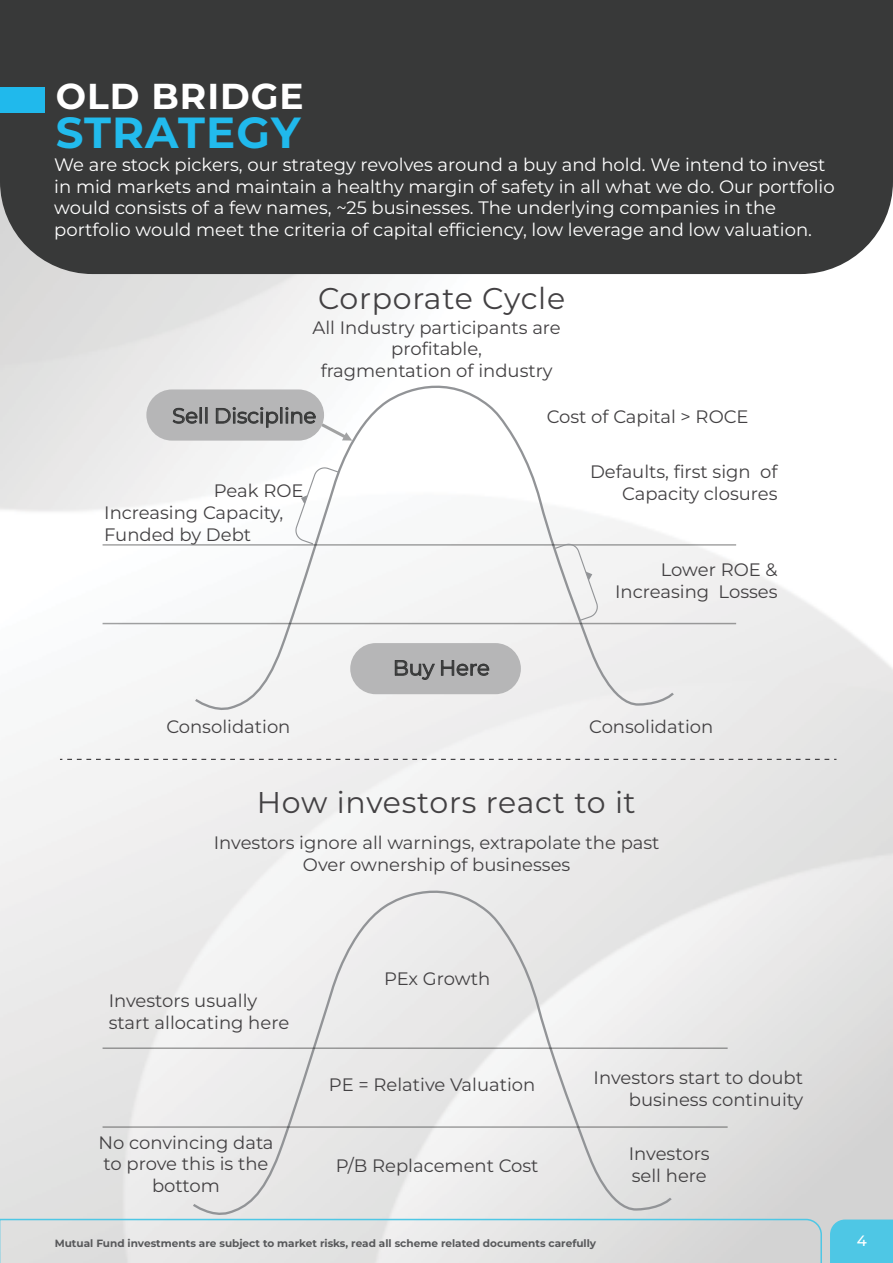
<style>
.page{position:relative;width:893px;height:1263px;background:#fff}
.page>*{position:absolute;margin:0;border:0;box-sizing:border-box;transform-origin:0 0}
.t1{font:700 43.5px "Montserrat";letter-spacing:.025em;color:#22bbed}
.t2{font:700 36px "Montserrat";letter-spacing:.025em;color:#fff}
.t3{font:30px "Montserrat";letter-spacing:.02em;color:#434143}
.t4{font:21px "Montserrat";letter-spacing:-.005em;color:#383939}
.t5{font:18px/21.6px "Montserrat";color:#434143}
.t6{font:18px/21.6px "Montserrat";color:#fff}
.t7{font:500 15px "Montserrat";color:#fff}
.t8{font:700 10.5px "Montserrat";color:#58595b}
.s1{color:#20b9ec}
</style>
<div class="page">
<svg style="left:0;top:1218px;width:823px;height:45px;background:#dbdfe0"></svg>
<div style="left:830px;top:1219px;width:63px;height:44px;background:#4ec7e5"></div>
<div style="left:0;top:0;width:893px;height:274px;background:#383939"></div>
<svg style="left:60px;top:759px;width:776px;height:1px"></svg>
<svg style="left:193px;top:372px;width:482px;height:341px"></svg>
<svg style="left:293px;top:465px;width:46px;height:79px"></svg>
<hr style="left:103px;top:544px;width:633px;height:2px;background:#383939">
<hr style="left:103px;top:623px;width:633px;height:1px;background:#383939">
<svg style="left:554px;top:541px;width:46px;height:81px"></svg>
<svg style="left:191px;top:877px;width:482px;height:340px"></svg>
<hr style="left:103px;top:1047px;width:625px;height:2px;background:#383939">
<hr style="left:103px;top:1126px;width:625px;height:2px;background:#383939">
<div style="left:146px;top:389px;width:178px;height:52px;background:#b6b6b7;border-radius:26px"></div>
<svg style="left:173px;top:407px;width:34px;height:17px"></svg>
<svg style="left:216px;top:407px;width:136px;height:34px"></svg>
<div style="left:0;top:87px;width:45px;height:26px;background:#20b9ec"></div>
<h2 class="t2" style="left:56px;top:70px;width:249px">OLD BRIDGE</h2>
<h1 class="t1" style="left:56px;top:101px;width:246px">STRATE<span class="s1">GY</span></h1>
<p class="t6" style="left:54px;top:155px;width:782px">We are stock pickers, our strategy revolves around a buy and hold. We intend to invest in mid markets and maintain a healthy margin of safety in all what we do. Our portfolio would consists of a few names, ~25 businesses. The underlying companies in the portfolio would meet the criteria of capital efficiency, low leverage and low valuation.</p>
<h3 class="t3" style="left:318px;top:278px;width:248px">Corporate Cycle</h3>
<p class="t5" style="left:312px;top:318px;width:250px;text-align:center">All Industry participants are profitable,<br>fragmentation of industry</p>
<p class="t4" style="left:172px;top:402px;width:145px">Sell Discipline</p>
<p class="t5" style="left:214px;top:481px;width:91px">Peak ROE</p>
<p class="t5" style="left:104px;top:503px;width:181px">Increasing Capacity,<br>Funded by Debt</p>
<p class="t4" style="left:393px;top:654px;width:98px">Buy Here</p>
<p class="t5" style="left:547px;top:407px;width:203px">Cost of Capital &gt; ROCE</p>
<p class="t5" style="left:590px;top:463px;width:189px;text-align:right">Defaults, first sign of<br>Capacity closures</p>
<p class="t5" style="left:615px;top:560px;width:164px;text-align:right">Lower ROE &amp;<br>Increasing Losses</p>
<p class="t5" style="left:166px;top:717px;width:125px">Consolidation</p>
<p class="t5" style="left:589px;top:717px;width:125px">Consolidation</p>
<h3 class="t3" style="left:257px;top:782px;width:380px">How investors react to it</h3>
<p class="t5" style="left:214px;top:833px;width:447px;text-align:center">Investors ignore all warnings, extrapolate the past<br>Over ownership of businesses</p>
<p class="t5" style="left:109px;top:991px;width:182px">Investors usually start allocating here</p>
<p class="t5" style="left:98px;top:1133px;width:177px;text-align:center">No convincing data to prove this is the bottom</p>
<p class="t5" style="left:384px;top:969px;width:108px">PEx Growth</p>
<p class="t5" style="left:329px;top:1075px;width:208px">PE = Relative Valuation</p>
<p class="t5" style="left:336px;top:1156px;width:204px">P/B Replacement Cost</p>
<p class="t5" style="left:594px;top:1068px;width:211px;text-align:right">Investors start to doubt business continuity</p>
<p class="t5" style="left:629px;top:1144px;width:82px">Investors sell here</p>
<p class="t8" style="left:55px;top:1235px;width:543px">Mutual Fund investments are subject to market risks, read all scheme related documents carefully</p>
<p class="t7" style="left:857px;top:1230px;width:12px">4</p>
</div>
